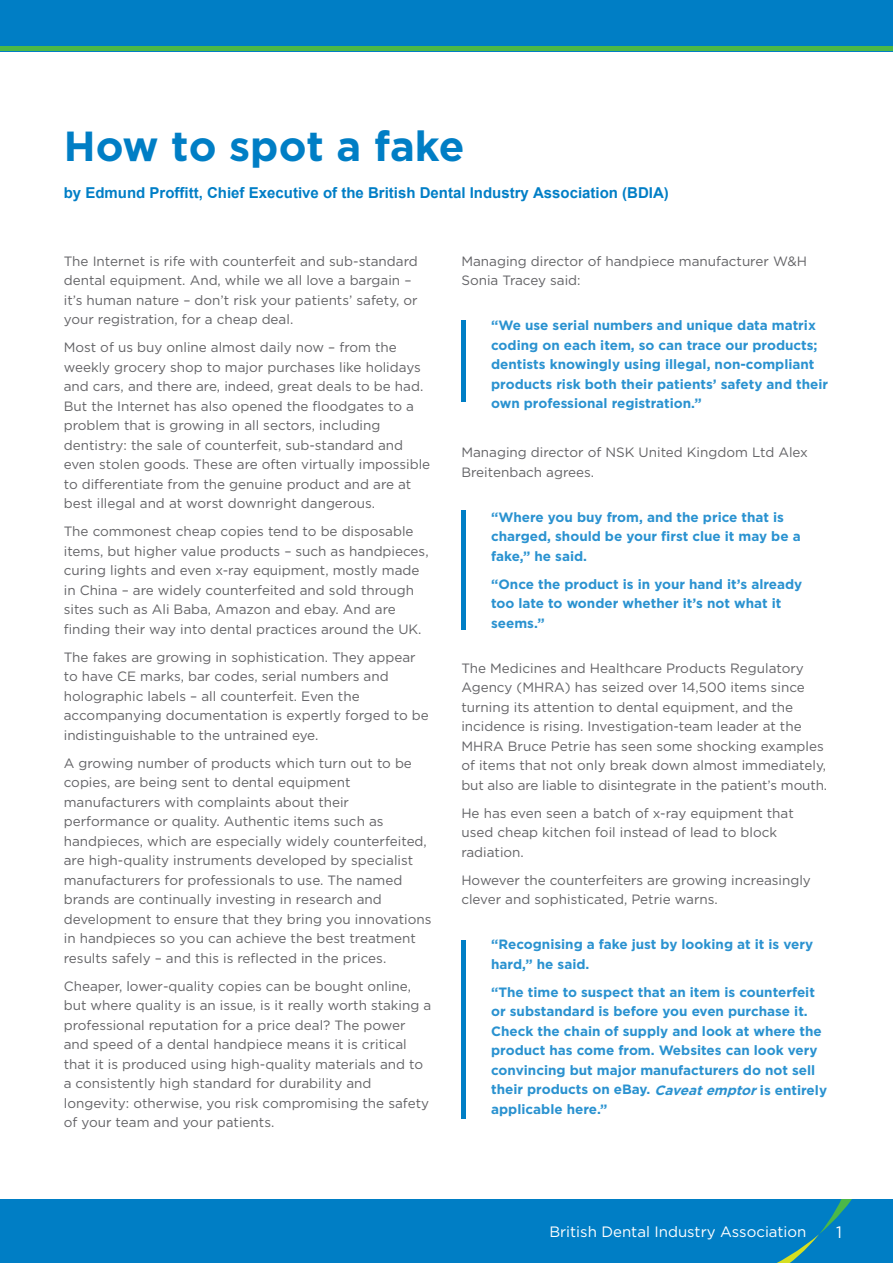
<style>
.page{position:relative;width:893px;height:1263px;background:#fff}
.page>*{position:absolute;margin:0;border:0;box-sizing:border-box;transform-origin:0 0}
.t1{font:700 42px "Gotham";color:#007ec5}
.t2{font:16.5px "Gotham";color:#fff}
.t3{font:700 15px "Arial";color:#007ec6}
.t4{font:15px "Gotham";color:#fff}
.t5{font:13.5px/19.5px "Gotham";color:#636366}
.t6{font:700 13.5px/19.5px "Gotham";color:#2a92d0}
.s1{font-style:italic}
</style>
<div class="page">
<div style="left:0;top:0;width:893px;height:51px;background:#007ec5"></div>
<hr style="left:0;top:47px;width:893px;height:4px;background:#4cb848">
<div style="left:461px;top:940px;width:5px;height:178px;background:#007ec5"></div>
<div style="left:461px;top:510px;width:5px;height:119px;background:#007ec5"></div>
<div style="left:461px;top:321px;width:5px;height:81px;background:#007ec5"></div>
<div style="left:0;top:1199px;width:893px;height:64px;background:#007ec5"></div>
<svg style="left:777px;top:1199px;width:75px;height:64px"></svg>
<h1 class="t1" style="left:64px;top:118px;width:402px">How to spot a fake</h1>
<p class="t3" style="left:64px;top:182px;width:607px">by Edmund Proffitt, Chief Executive of the British Dental Industry Association (BDIA)</p>
<p class="t5" style="left:64px;top:251px;width:356px">The Internet is rife with counterfeit and sub-standard dental equipment. And, while we all love a bargain – it’s human nature – don’t risk your patients’ safety, or your registration, for a cheap deal.</p>
<p class="t5" style="left:64px;top:338px;width:368px">Most of us buy online almost daily now – from the weekly grocery shop to major purchases like holidays and cars, and there are, indeed, great deals to be had.<br>But the Internet has also opened the floodgates to a problem that is growing in all sectors, including dentistry: the sale of counterfeit, sub-standard and even stolen goods. These are often virtually impossible to differentiate from the genuine product and are at best illegal and at worst downright dangerous.</p>
<p class="t5" style="left:64px;top:522px;width:366px">The commonest cheap copies tend to be disposable items, but higher value products – such as handpieces, curing lights and even x-ray equipment, mostly made in China – are widely counterfeited and sold through sites such as Ali Baba, Amazon and ebay. And are finding their way into dental practices around the UK.</p>
<p class="t5" style="left:64px;top:647px;width:367px">The fakes are growing in sophistication. They appear to have CE marks, bar codes, serial numbers and holographic labels – all counterfeit. Even the accompanying documentation is expertly forged to be indistinguishable to the untrained eye.</p>
<p class="t5" style="left:64px;top:753px;width:369px">A growing number of products which turn out to be copies, are being sent to dental equipment manufacturers with complaints about their performance or quality. Authentic items such as handpieces, which are especially widely counterfeited, are high-quality instruments developed by specialist manufacturers for professionals to use. The named brands are continually investing in research and development to ensure that they bring you innovations in handpieces so you can achieve the best treatment results safely – and this is reflected in the prices.</p>
<p class="t5" style="left:64px;top:976px;width:369px">Cheaper, lower-quality copies can be bought online, but where quality is an issue, is it really worth staking a professional reputation for a price deal? The power and speed of a dental handpiece means it is critical that it is produced using high-quality materials and to a consistently high standard for durability and longevity: otherwise, you risk compromising the safety of your team and your patients.</p>
<p class="t5" style="left:461px;top:251px;width:347px">Managing director of handpiece manufacturer W&amp;H<br>Sonia Tracey said:</p>
<p class="t6" style="left:491px;top:316px;width:338px">“We use serial numbers and unique data matrix coding on each item, so can trace our products; dentists knowingly using illegal, non-compliant products risk both their patients’ safety and their own professional registration.”</p>
<p class="t5" style="left:461px;top:443px;width:348px">Managing director of NSK United Kingdom Ltd Alex<br>Breitenbach agrees.</p>
<p class="t6" style="left:491px;top:507px;width:311px">“Where you buy from, and the price that is charged, should be your first clue it may be a fake,” he said.</p>
<p class="t6" style="left:491px;top:574px;width:313px">“Once the product is in your hand it’s already too late to wonder whether it’s not what it seems.”</p>
<p class="t5" style="left:461px;top:658px;width:367px">The Medicines and Healthcare Products Regulatory Agency (MHRA) has seized over 14,500 items since turning its attention to dental equipment, and the incidence is rising. Investigation-team leader at the MHRA Bruce Petrie has seen some shocking examples of items that not only break down almost immediately, but also are liable to disintegrate in the patient’s mouth.</p>
<p class="t5" style="left:461px;top:803px;width:334px">He has even seen a batch of x-ray equipment that used cheap kitchen foil instead of lead to block radiation.</p>
<p class="t5" style="left:461px;top:870px;width:351px">However the counterfeiters are growing increasingly clever and sophisticated, Petrie warns.</p>
<p class="t6" style="left:491px;top:935px;width:323px">“Recognising a fake just by looking at it is very hard,” he said.</p>
<p class="t6" style="left:491px;top:982px;width:337px">“The time to suspect that an item is counterfeit or substandard is before you even purchase it.<br>Check the chain of supply and look at where the product has come from. Websites can look very convincing but major manufacturers do not sell their products on eBay. <span class="s1">Caveatemptor</span>is entirely applicable here.”</p>
<p class="t4" style="left:549px;top:1222px;width:259px">British Dental Industry Association</p>
<p class="t2" style="left:836px;top:1221px;width:7px">1</p>
</div>
